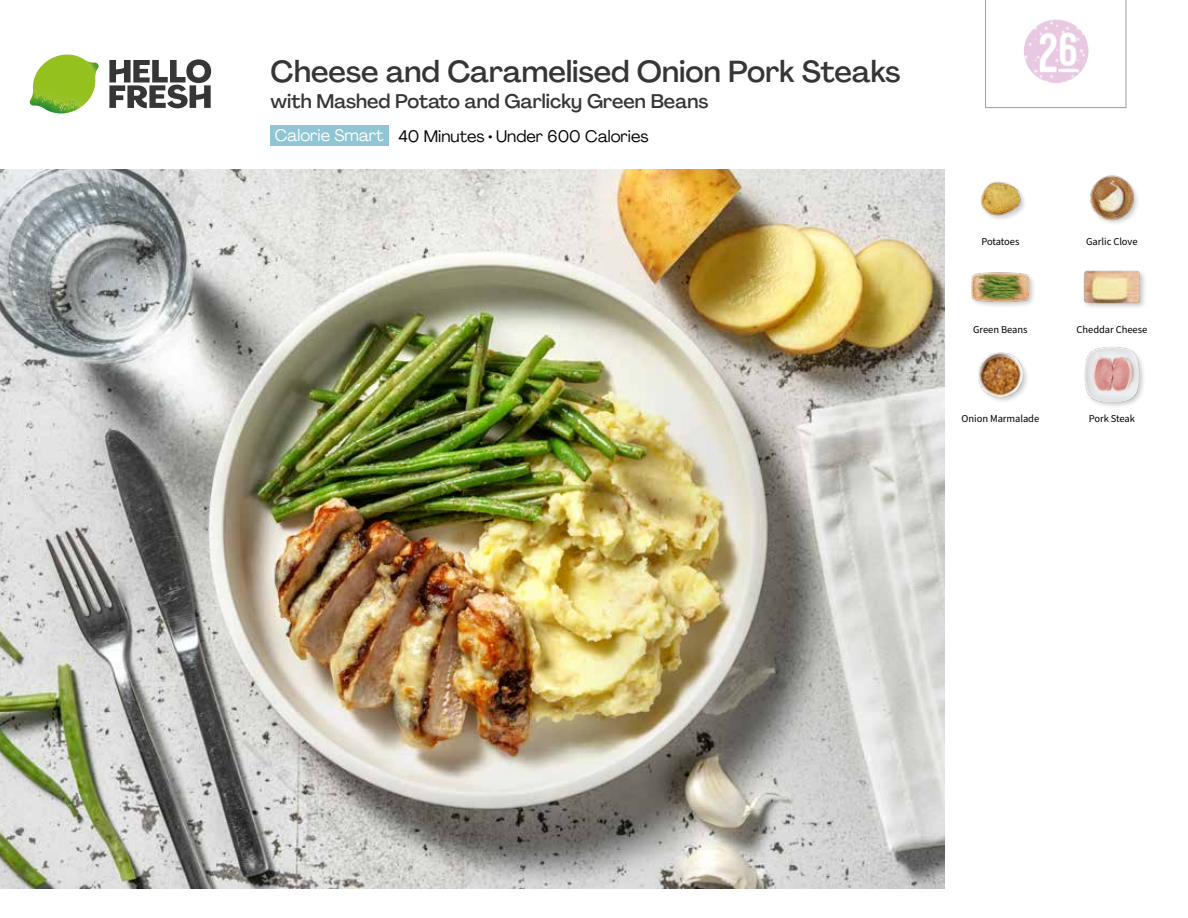
<style>
.page{position:relative;width:1188px;height:918px;background:#fff}
.page>*{position:absolute;margin:0;border:0;box-sizing:border-box;transform-origin:0 0}
.t1{font:500 30px "Agrandir";color:#373636}
.t2{font:500 19.5px "Agrandir";color:#373636}
.t3{font:16.5px "Agrandir";color:#000}
.t4{font:16.5px "Agrandir";color:#fff}
.t5{font:10.5px "Source Sans Pro";letter-spacing:-.005em;color:#000}
</style>
<div class="page">
<svg style="left:109px;top:59px;width:102px;height:49px"></svg>
<img style="left:30px;top:55px;width:69px;height:59px">
<img style="left:0;top:170px;width:945px;height:718px">
<div style="left:271px;top:126px;width:118px;height:20px;background:#8fc5d4"></div>
<div style="left:978px;top:352px;width:51px;height:52px;background:#000;opacity:.2"></div>
<img style="left:978px;top:352px;width:45px;height:45px">
<div style="left:1083px;top:346px;width:63px;height:63px;background:#000;opacity:.2"></div>
<img style="left:1083px;top:346px;width:58px;height:57px">
<img style="left:980px;top:181px;width:45px;height:38px">
<div style="left:970px;top:271px;width:66px;height:38px;background:#000;opacity:.2"></div>
<img style="left:972px;top:271px;width:57px;height:38px">
<div style="left:1083px;top:270px;width:64px;height:40px;background:#000;opacity:.2"></div>
<img style="left:1083px;top:270px;width:58px;height:40px">
<img style="left:1090px;top:175px;width:48px;height:49px">
<svg style="left:985px;top:0;width:141px;height:108px"></svg>
<h1 class="t1" style="left:271px;top:53px;width:631px">Cheese and Caramelised Onion Pork Steaks</h1>
<h2 class="t2" style="left:271px;top:89px;width:439px">with Mashed Potato and Garlicky Green Beans</h2>
<h3 class="t4" style="left:275px;top:125px;width:110px">Calorie Smart</h3>
<h3 class="t3" style="left:398px;top:126px;width:252px">40 Minutes • Under 600 Calories</h3>
<p class="t5" style="left:981px;top:234px;width:40px">Potatoes</p>
<p class="t5" style="left:1086px;top:234px;width:53px">Garlic Clove</p>
<p class="t5" style="left:973px;top:323px;width:56px">Green Beans</p>
<p class="t5" style="left:1077px;top:323px;width:72px">Cheddar Cheese</p>
<p class="t5" style="left:962px;top:412px;width:79px">Onion Marmalade</p>
<p class="t5" style="left:1089px;top:412px;width:48px">Pork Steak</p>
</div>
